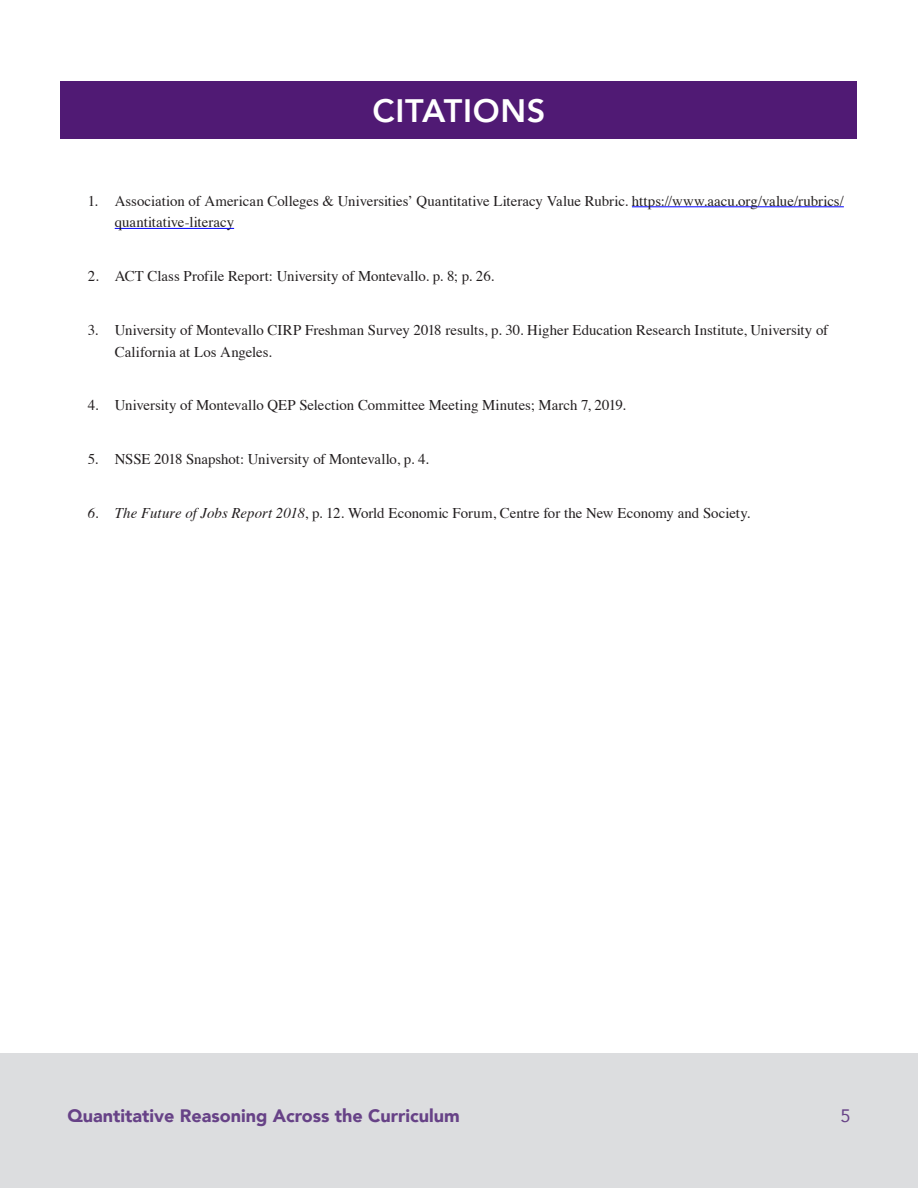
<style>
.page{position:relative;width:918px;height:1188px;background:#fff}
.page>*{position:absolute;margin:0;border:0;box-sizing:border-box;transform-origin:0 0}
.HEADING{font:800 32.4px "Avenir";letter-spacing:.02em;color:#fff}
.t1{font:900 18px "Avenir";color:#674287}
.t2{font:18px "Avenir";color:#674287}
.t3{font:14.85px/21.6px "Times";color:#231f20}
.s1{font-style:italic}
</style>
<div class="page">
<div style="left:0;top:1053px;width:918px;height:135px;background:#dcdddf"></div>
<div style="left:61px;top:81px;width:796px;height:57px;background:#501a74"></div>
<hr style="left:632px;top:206px;width:212px;height:1px;background:#00f">
<hr style="left:115px;top:228px;width:119px;height:1px;background:#00f">
<p class="HEADING" style="left:372px;top:85px;width:175px">CITATIONS</p>
<p class="t3" style="left:115px;top:189px;width:731px;text-indent:-27px">1. Association of American Colleges &amp; Universities’ Quantitative Literacy Value Rubric. https://www.aacu.org/value/rubrics/ quantitative-literacy</p>
<p class="t3" style="left:88px;top:264px;width:408px">2. ACT Class Profile Report: University of Montevallo. p. 8; p. 26.</p>
<p class="t3" style="left:115px;top:318px;width:715px;text-indent:-27px">3. University of Montevallo CIRP Freshman Survey 2018 results, p. 30. Higher Education Research Institute, University of<br>California at Los Angeles.</p>
<p class="t3" style="left:88px;top:393px;width:540px">4. University of Montevallo QEP Selection Committee Meeting Minutes; March 7, 2019.</p>
<p class="t3" style="left:88px;top:447px;width:343px">5. NSSE 2018 Snapshot: University of Montevallo, p. 4.</p>
<p class="t3" style="left:88px;top:501px;width:664px"><span class="s1">6. The Future of Jobs Report 2018</span>, p. 12. World Economic Forum, Centre for the New Economy and Society.</p>
<p class="t1" style="left:68px;top:1100px;width:394px">Quantitative Reasoning Across the Curriculum</p>
<p class="t2" style="left:840px;top:1101px;width:12px">5</p>
</div>
